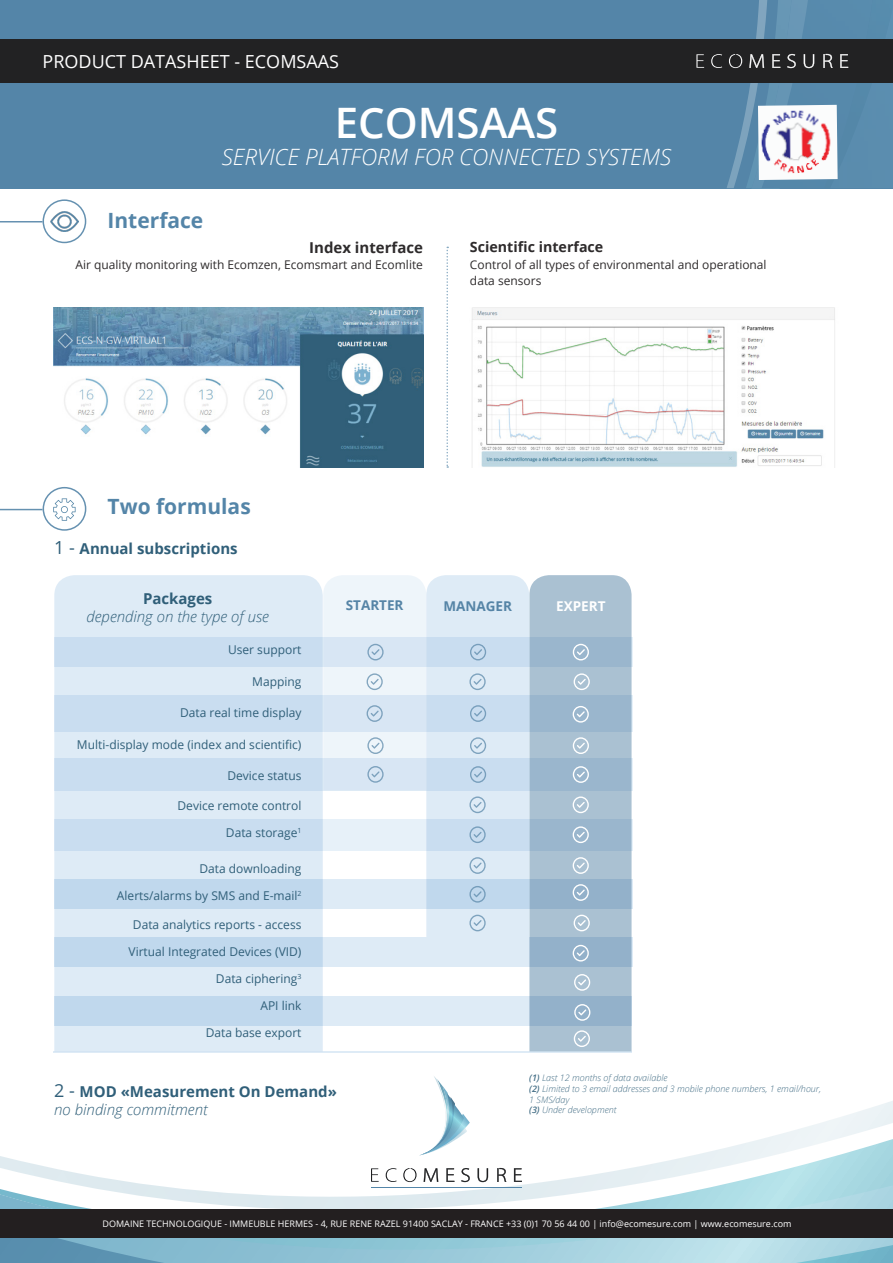
<style>
.page{position:relative;width:893px;height:1263px;background:#fff}
.page>*{position:absolute;margin:0;border:0;box-sizing:border-box;transform-origin:0 0}
.t1{font:600 42px "Open Sans";color:#fff}
.t2{font:italic 300 22.5px "Open Sans";color:#fff}
.t3{font:700 21px "Open Sans";color:#5485a8}
.t4{font:18px "Open Sans";color:#fff}
.t5{font:italic 300 15px/18px "Open Sans";color:#305f79;text-align:center}
.t6{font:700 15px "Open Sans";color:#305f79}
.t7{font:700 15px "Open Sans";color:#2e2b2c}
.t8{font:700 14.25px "Open Sans";color:#2e2b2c}
.t9{font:700 13.5px "Open Sans";color:#5584a6}
.t10{font:700 13.5px "Open Sans";color:#fff}
.t11{font:12.15px "Open Sans";color:#305f79}
.t12{font:12px "Open Sans";color:#2e2b2c}
.t13{font:9px "Open Sans";color:#fff}
.t14{font:italic 300 9px/10.8px "Open Sans";color:#305f79}
.s1{font-weight:400;font-size:18px}
.s2{font-weight:700;font-style:normal}
.s3{font-weight:600}
</style>
<div class="page">
<svg style="left:0;top:1101px;width:893px;height:162px"></svg>
<div style="left:0;top:0;width:893px;height:188px;background:#5485a8"></div>
<img style="left:727px;top:0;width:103px;height:188px">
<img style="left:830px;top:11px;width:63px;height:94px">
<div style="left:0;top:39px;width:893px;height:44px;background:#222223"></div>
<svg style="left:696px;top:54px;width:8px;height:14px"></svg>
<svg style="left:711px;top:54px;width:11px;height:14px"></svg>
<svg style="left:729px;top:54px;width:13px;height:14px"></svg>
<svg style="left:749px;top:54px;width:15px;height:14px"></svg>
<svg style="left:772px;top:54px;width:8px;height:14px"></svg>
<svg style="left:787px;top:54px;width:9px;height:14px"></svg>
<svg style="left:804px;top:54px;width:10px;height:14px"></svg>
<svg style="left:823px;top:54px;width:10px;height:14px"></svg>
<svg style="left:840px;top:54px;width:8px;height:14px"></svg>
<hr style="left:0;top:221px;width:43px;height:1px;background:#5485a8">
<hr style="left:0;top:509px;width:43px;height:1px;background:#5485a8">
<div style="left:43px;top:199px;width:43px;height:44px;border:2px solid #5485a8;border-radius:50%"></div>
<svg style="left:446px;top:247px;width:2px;height:221px"></svg>
<div style="left:0;top:1209px;width:893px;height:28px;background:#231f20"></div>
<img style="left:54px;top:307px;width:369px;height:161px">
<img style="left:472px;top:307px;width:363px;height:161px">
<hr style="left:371px;top:1187px;width:151px;height:1px;background:#5385a8">
<svg style="left:371px;top:1168px;width:8px;height:14px"></svg>
<svg style="left:386px;top:1168px;width:11px;height:14px"></svg>
<svg style="left:403px;top:1168px;width:14px;height:14px"></svg>
<svg style="left:424px;top:1168px;width:14px;height:14px"></svg>
<svg style="left:446px;top:1168px;width:8px;height:14px"></svg>
<svg style="left:461px;top:1168px;width:9px;height:14px"></svg>
<svg style="left:478px;top:1168px;width:10px;height:14px"></svg>
<svg style="left:497px;top:1168px;width:9px;height:14px"></svg>
<svg style="left:514px;top:1168px;width:8px;height:14px"></svg>
<svg style="left:417px;top:1076px;width:53px;height:80px"></svg>
<div style="left:43px;top:487px;width:43px;height:44px;border:2px solid #5485a8;border-radius:50%"></div>
<svg style="left:53px;top:498px;width:23px;height:23px"></svg>
<img style="left:51px;top:211px;width:27px;height:21px">
<img style="left:758px;top:105px;width:80px;height:75px">
<svg style="left:54px;top:575px;width:578px;height:391px;background:#cedeed"></svg>
<svg style="left:53px;top:974px;width:579px;height:79px"></svg>
<p class="t4" style="left:43px;top:49px;width:298px">PRODUCT DATASHEET - ECOMSAAS</p>
<p class="t3" style="left:108px;top:206px;width:97px">Interface</p>
<p class="t1" style="left:335px;top:94px;width:225px">ECOMSAAS</p>
<p class="t2" style="left:222px;top:141px;width:451px">SERVICE PLATFORM FOR CONNECTED SYSTEMS</p>
<p class="t7" style="left:309px;top:237px;width:115px">Index interface</p>
<p class="t12" style="left:76px;top:257px;width:349px">Air quality monitoring with Ecomzen, Ecomsmart and Ecomlite</p>
<p class="t8" style="left:470px;top:237px;width:135px">Scientific interface</p>
<p class="t12" style="left:470px;top:256px;width:298px">Control of all types of environmental and operational</p>
<p class="t12" style="left:470px;top:273px;width:73px">data sensors</p>
<p class="t3" style="left:108px;top:492px;width:145px">Two formulas</p>
<p class="t6" style="left:54px;top:538px;width:185px"><span class="s1">1 -</span> Annual subscriptions</p>
<p class="t5" style="left:87px;top:589px;width:184px"><span class="s2">Packages<br></span>depending on the type of use</p>
<p class="t11" style="left:228px;top:642px;width:75px">User support</p>
<p class="t11" style="left:252px;top:673px;width:51px">Mapping</p>
<p class="t11" style="left:180px;top:705px;width:123px">Data real time display</p>
<p class="t11" style="left:77px;top:736px;width:226px">Multi-display mode (index and scientific)</p>
<p class="t11" style="left:227px;top:768px;width:76px">Device status</p>
<p class="t11" style="left:178px;top:798px;width:125px">Device remote control</p>
<p class="t11" style="left:226px;top:825px;width:77px">Data storage<sup>1</sup></p>
<p class="t11" style="left:199px;top:861px;width:104px">Data downloading</p>
<p class="t11" style="left:117px;top:888px;width:186px">Alerts/alarms by SMS and E-mail<sup>2</sup></p>
<p class="t11" style="left:133px;top:916px;width:170px">Data analytics reports - access</p>
<p class="t11" style="left:129px;top:943px;width:174px">Virtual Integrated Devices (VID)</p>
<p class="t11" style="left:216px;top:970px;width:87px">Data ciphering<sup>3</sup></p>
<p class="t11" style="left:260px;top:997px;width:43px">API link</p>
<p class="t11" style="left:206px;top:1024px;width:97px">Data base export</p>
<p class="t9" style="left:346px;top:595px;width:59px">STARTER</p>
<p class="t9" style="left:443px;top:596px;width:70px">MANAGER</p>
<p class="t10" style="left:556px;top:596px;width:51px">EXPERT</p>
<p class="t6" style="left:54px;top:1081px;width:284px"><span class="s1">2 -</span> MOD «Measurement On Demand»</p>
<p class="t5" style="left:54px;top:1100px;width:155px">no binding commitment</p>
<p class="t14" style="left:529px;top:1072px;width:293px"><span class="s3">(1)</span> Last 12 months of data available<br><span class="s3">(2)</span> Limited to 3 email addresses and 3 mobile phone numbers, 1 email/hour, 1 SMS/day<br><span class="s3">(3)</span> Under development</p>
<p class="t13" style="left:103px;top:1217px;width:690px">DOMAINE TECHNOLOGIQUE - IMMEUBLE HERMES - 4, RUE RENE RAZEL 91400 SACLAY - FRANCE +33 (0)1 70 56 44 00 | info@ecomesure.com | www.ecomesure.com</p>
</div>
